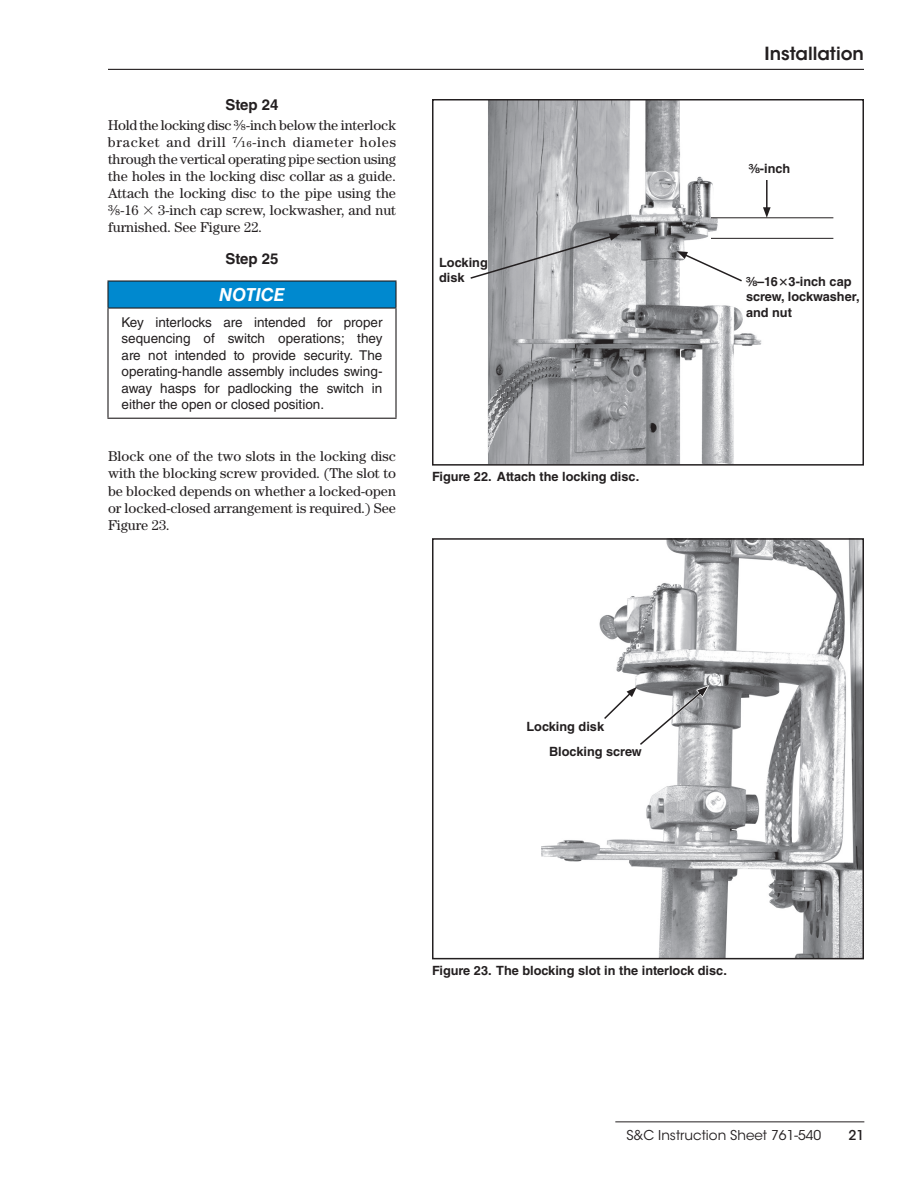
<style>
.page{position:relative;width:918px;height:1188px;background:#fff}
.page>*{position:absolute;margin:0;border:0;box-sizing:border-box;transform-origin:0 0}
.t1{font:600 18px "ITC Avant Garde Std";color:#231f20}
.t2{font:italic 700 18px "Helvetica LT Std";color:#fff}
.t3{font:700 15px "Helvetica LT Std";color:#231f20}
.t4{font:14.25px/17.1px "Century Std";color:#231f20;text-align:justify}
.t5{font:13.5px/16.5px "Helvetica LT Std";color:#231f20;text-align:justify}
.t6{font:13.5px "ITC Avant Garde Std";color:#231f20}
.t7{font:500 13.5px "ITC Avant Garde Std";color:#231f20}
.t8{font:700 12.75px/15.3px "Helvetica LT Std";color:#231f20}
.s1{font-family:"New Century Schlbk LT Std Fra"}
.s2{font-family:"Helvetica LT Std Fractions Bd";font-weight:400}
</style>
<div class="page">
<img style="left:542px;top:541px;width:319px;height:415px">
<svg style="left:603px;top:685px;width:107px;height:62px"></svg>
<div style="left:432px;top:538px;width:432px;height:421px;border:2px solid #231f20"></div>
<div style="left:108px;top:281px;width:288px;height:27px;background:#0089cf"></div>
<hr style="left:107px;top:309px;width:2px;height:109px;background:#231f20">
<hr style="left:395px;top:309px;width:2px;height:109px;background:#231f20">
<hr style="left:107px;top:418px;width:290px;height:1px;background:#231f20">
<hr style="left:107px;top:280px;width:290px;height:2px;background:#231f20">
<hr style="left:107px;top:282px;width:2px;height:25px;background:#231f20">
<hr style="left:395px;top:282px;width:2px;height:25px;background:#231f20">
<hr style="left:107px;top:307px;width:290px;height:2px;background:#231f20">
<img style="left:488px;top:102px;width:278px;height:361px">
<div style="left:432px;top:99px;width:432px;height:367px;border:2px solid #231f20"></div>
<hr style="left:711px;top:217px;width:122px;height:1px;background:#231f20">
<hr style="left:711px;top:238px;width:122px;height:1px;background:#231f20">
<hr style="left:766px;top:180px;width:2px;height:30px;background:#231f20">
<svg style="left:763px;top:207px;width:8px;height:11px"></svg>
<svg style="left:470px;top:233px;width:150px;height:47px;background:#b5b6b8"></svg>
<svg style="left:677px;top:251px;width:67px;height:32px"></svg>
<hr style="left:615px;top:1121px;width:249px;height:1px;background:#231f20">
<hr style="left:108px;top:69px;width:756px;height:1px;background:#231f20">
<p class="t3" style="left:225px;top:95px;width:55px">Step 24</p>
<p class="t4" style="left:108px;top:116px;width:290px">Hold the locking disc <span class="s1">⅜</span>-inch below the interlock bracket and drill <span class="s1">7⁄16</span>-inch diameter holes through the vertical operating pipe section using the holes in the locking disc collar as a guide.<br>Attach the locking disc to the pipe using the <span class="s1">⅜</span>-16</p>
<p class="t4" style="left:108px;top:202px;width:290px;text-indent:50px">3-inch cap screw, lockwasher, and nut furnished. See Figure 22.</p>
<p class="t3" style="left:225px;top:250px;width:55px">Step 25</p>
<p class="t2" style="left:219px;top:284px;width:67px">NOTICE</p>
<p class="t5" style="left:122px;top:314px;width:263px">Key interlocks are intended for proper sequencing of switch operations; they are not intended to provide security. The operating-handle assembly includes swing&shy;away hasps for padlocking the switch in either the open or closed position.</p>
<p class="t4" style="left:108px;top:448px;width:290px">Block one of the two slots in the locking disc with the blocking screw provided. (The slot to be blocked depends on whether a locked-open or locked-closed arrangement is required.) See Figure 23.</p>
<p class="t8" style="left:439px;top:254px;width:50px">Locking disk</p>
<p class="t8" style="left:432px;top:468px;width:209px">Figure 22. Attach the locking disc.</p>
<p class="t8" style="left:526px;top:719px;width:79px">Locking disk</p>
<p class="t8" style="left:549px;top:744px;width:94px">Blocking screw</p>
<p class="t1" style="left:765px;top:42px;width:101px">Installation</p>
<p class="t8" style="left:749px;top:161px;width:43px"><span class="s2">3/8</span>-inch</p>
<p class="t8" style="left:746px;top:274px;width:115px"><span class="s2">3/8</span>–16 3-inch cap screw, lockwasher, and nut</p>
<p class="t8" style="left:432px;top:962px;width:296px">Figure 23. The blocking slot in the interlock disc.</p>
<p class="t6" style="left:626px;top:1127px;width:197px">S&amp;C Instruction Sheet 761-540</p>
<p class="t7" style="left:848px;top:1127px;width:17px">21</p>
</div>
